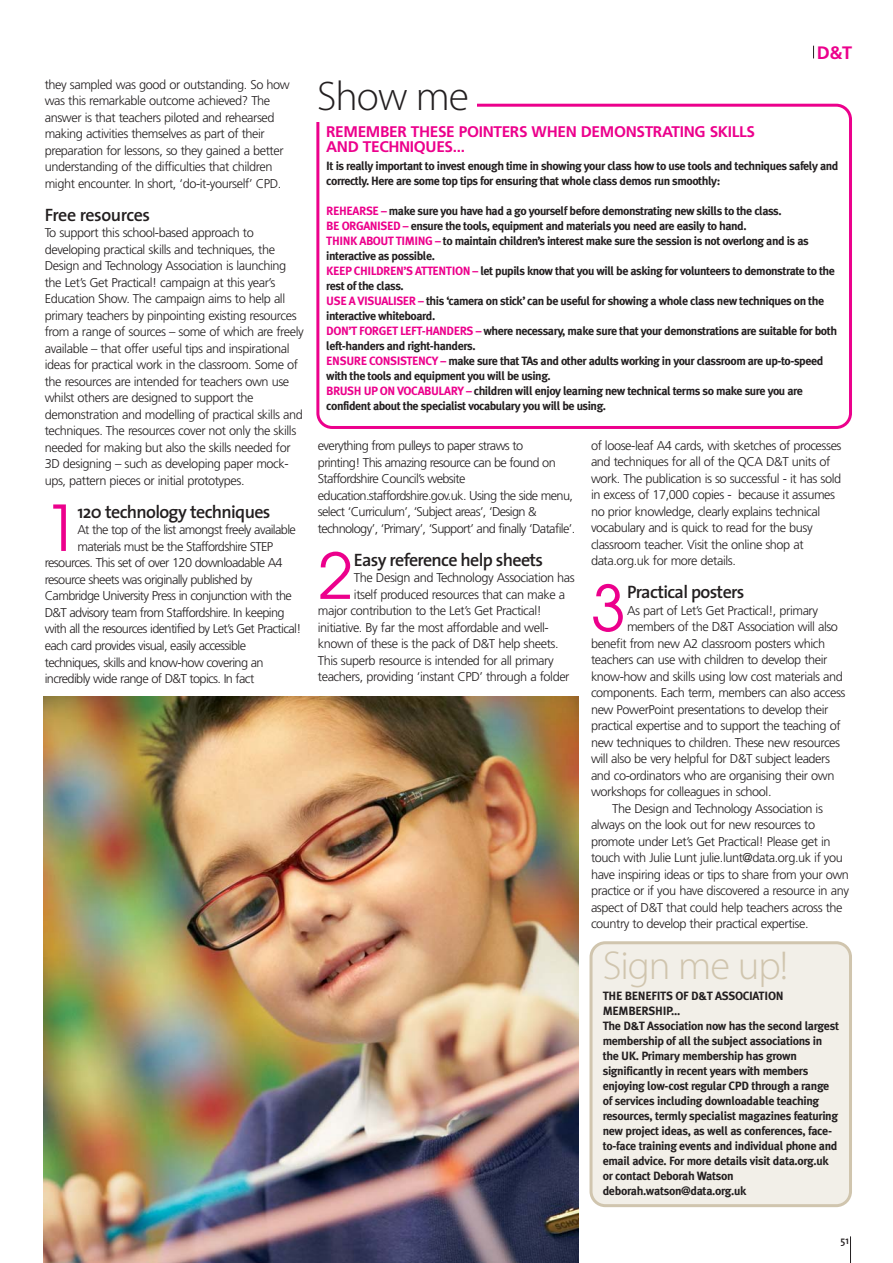
<style>
.page{position:relative;width:893px;height:1263px;background:#fff}
.page>*{position:absolute;margin:0;border:0;box-sizing:border-box;transform-origin:0 0}
.t1{font:62.85px "Avant Garde LT";color:#ec008c}
.t2{font:300 41.55px "Myriad Pro";letter-spacing:-.025em;color:#231f20}
.t3{font:300 40.5px "Myriad Pro";letter-spacing:-.025em;color:#d0c5ae}
.t4{font:600 18px "The Sans";letter-spacing:-.035em;color:#231f20}
.t5{font:700 18px "Frutiger LT";color:#ec008c}
.t6{font:700 15.45px/15.5px "Frutiger";letter-spacing:-.02em;color:#ec008c}
.t7{font:300 12.75px/16.5px "Frutiger";letter-spacing:-.035em;color:#231f20}
.t8{font:700 12px/15px "Meta Plus";letter-spacing:-.04em;color:#231f20}
.t9{font:600 10.5px "The Sans";color:#231f20}
.s1{color:#ec008c}
</style>
<div class="page">
<div style="left:589px;top:941px;width:262px;height:265px;background:#f2efe8"></div>
<svg style="left:316px;top:104px;width:535px;height:325px"></svg>
<div style="left:310px;top:90px;width:166px;height:32px;background:#fff"></div>
<img style="left:43px;top:696px;width:535px;height:566px">
<p class="t7" style="left:45px;top:77px;width:246px">they sampled was good or outstanding. So how was this remarkable outcome achieved? The answer is that teachers piloted and rehearsed making activities themselves as part of their preparation for lessons, so they gained a better understanding of the difficulties that children might encounter. In short, ‘do-it-yourself’ CPD.</p>
<h3 class="t4" style="left:45px;top:208px;width:107px">Free resources</h3>
<p class="t7" style="left:45px;top:225px;width:260px">To support this school-based approach to developing practical skills and techniques, the Design and Technology Association is launching the Let’s Get Practical! campaign at this year’s Education Show. The campaign aims to help all primary teachers by pinpointing existing resources from a range of sources – some of which are freely available – that offer useful tips and inspirational ideas for practical work in the classroom. Some of the resources are intended for teachers own use whilst others are designed to support the demonstration and modelling of practical skills and techniques. The resources cover not only the skills needed for making but also the skills needed for 3D designing – such as developing paper mock&shy;ups, pattern pieces or initial prototypes.</p>
<h1 class="t1" style="left:45px;top:491px;width:36px">1</h1>
<h3 class="t4" style="left:77px;top:505px;width:194px">120 technology techniques</h3>
<p class="t7" style="left:77px;top:522px;width:220px">At the top of the list amongst freely available</p>
<p class="t7" style="left:77px;top:539px;width:197px">materials must be the Staffordshire STEP</p>
<p class="t7" style="left:45px;top:555px;width:239px">resources. This set of over 120 downloadable A4</p>
<p class="t7" style="left:45px;top:572px;width:209px">resource sheets was originally published by</p>
<p class="t7" style="left:45px;top:588px;width:248px">Cambridge University Press in conjunction with the</p>
<p class="t7" style="left:45px;top:605px;width:241px">D&amp;T advisory team from Staffordshire. In keeping</p>
<p class="t7" style="left:45px;top:621px;width:258px">with all the resources identified by Let’s Get Practical!</p>
<p class="t7" style="left:45px;top:638px;width:203px">each card provides visual, easily accessible</p>
<p class="t7" style="left:45px;top:654px;width:220px">techniques, skills and know-how covering an</p>
<p class="t7" style="left:45px;top:671px;width:211px">incredibly wide range of D&amp;T topics. In fact</p>
<h2 class="t2" style="left:317px;top:80px;width:153px">Show me</h2>
<p class="t6" style="left:326px;top:125px;width:430px">REMEMBER THESE POINTERS WHEN DEMONSTRATING SKILLS<br>AND TECHNIQUES...</p>
<h3 class="t5" style="left:816px;top:42px;width:37px">D&amp;T</h3>
<p class="t8" style="left:326px;top:159px;width:513px">It is really important to invest enough time in showing your class how to use tools and techniques safely and correctly. Here are some top tips for ensuring that whole class demos run smoothly:</p>
<p class="t8" style="left:326px;top:204px;width:512px"><span class="s1">REHEARSE –</span> make sure you have had a go yourself before demonstrating new skills to the class.<br><span class="s1">BE ORGANISED –</span> ensure the tools, equipment and materials you need are easily to hand.<br><span class="s1">THINK ABOUT TIMING –</span> to maintain children’s interest make sure the session is not overlong and is as interactive as possible.<br><span class="s1">KEEP CHILDREN’S ATTENTION –</span> let pupils know that you will be asking for volunteers to demonstrate to the rest of the class.<br><span class="s1">USE A VISUALISER –</span> this ‘camera on stick’ can be useful for showing a whole class new techniques on the interactive whiteboard.<br><span class="s1">DON’T FORGET LEFT-HANDERS –</span> where necessary, make sure that your demonstrations are suitable for both left-handers and right-handers.<br><span class="s1">ENSURE CONSISTENCY –</span> make sure that TAs and other adults working in your classroom are up-to-speed with the tools and equipment you will be using.<br><span class="s1">BRUSH UP ON VOCABULARY –</span> children will enjoy learning new technical terms so make sure you are confident about the specialist vocabulary you will be using.</p>
<p class="t7" style="left:318px;top:438px;width:259px">everything from pulleys to paper straws to<br>printing! This amazing resource can be found on Staffordshire Council’s website education.staffordshire.gov.uk. Using the side menu, select ‘Curriculum’, ‘Subject areas’, ‘Design &amp; technology’, ‘Primary’, ‘Support’ and finally ‘Datafile’.</p>
<h1 class="t1" style="left:318px;top:539px;width:36px">2</h1>
<h3 class="t4" style="left:354px;top:553px;width:191px">Easy reference help sheets</h3>
<p class="t7" style="left:354px;top:570px;width:222px">The Design and Technology Association has</p>
<p class="t7" style="left:354px;top:587px;width:213px">itself produced resources that can make a</p>
<p class="t7" style="left:318px;top:603px;width:225px">major contribution to the Let’s Get Practical!</p>
<p class="t7" style="left:318px;top:620px;width:232px">initiative. By far the most affordable and well-</p>
<p class="t7" style="left:318px;top:636px;width:242px">known of these is the pack of D&amp;T help sheets.</p>
<p class="t7" style="left:318px;top:653px;width:237px">This superb resource is intended for all primary</p>
<p class="t7" style="left:318px;top:669px;width:253px">teachers, providing ‘instant CPD’ through a folder</p>
<p class="t7" style="left:590px;top:438px;width:252px">of loose-leaf A4 cards, with sketches of processes and techniques for all of the QCA D&amp;T units of work. The publication is so successful - it has sold in excess of 17,000 copies - because it assumes no prior knowledge, clearly explains technical vocabulary and is quick to read for the busy classroom teacher. Visit the online shop at data.org.uk for more details.</p>
<h1 class="t1" style="left:590px;top:571px;width:36px">3</h1>
<h3 class="t4" style="left:626px;top:585px;width:119px">Practical posters</h3>
<p class="t7" style="left:626px;top:603px;width:192px">As part of Let’s Get Practical!, primary</p>
<p class="t7" style="left:626px;top:619px;width:212px">members of the D&amp;T Association will also</p>
<p class="t7" style="left:590px;top:636px;width:235px">benefit from new A2 classroom posters which</p>
<p class="t7" style="left:590px;top:652px;width:238px">teachers can use with children to develop their</p>
<p class="t7" style="left:590px;top:669px;width:253px">know-how and skills using low cost materials and</p>
<p class="t7" style="left:590px;top:685px;width:256px">components. Each term, members can also access</p>
<p class="t7" style="left:590px;top:702px;width:239px">new PowerPoint presentations to develop their</p>
<p class="t7" style="left:590px;top:718px;width:251px">practical expertise and to support the teaching of</p>
<p class="t7" style="left:590px;top:735px;width:250px">new techniques to children. These new resources</p>
<p class="t7" style="left:590px;top:751px;width:240px">will also be very helpful for D&amp;T subject leaders</p>
<p class="t7" style="left:590px;top:768px;width:245px">and co-ordinators who are organising their own</p>
<p class="t7" style="left:590px;top:784px;width:182px">workshops for colleagues in school.</p>
<p class="t7" style="left:612px;top:801px;width:212px">The Design and Technology Association is</p>
<p class="t7" style="left:590px;top:817px;width:225px">always on the look out for new resources to</p>
<p class="t7" style="left:590px;top:834px;width:241px">promote under Let’s Get Practical! Please get in</p>
<p class="t7" style="left:590px;top:850px;width:253px">touch with Julie Lunt julie.lunt@data.org.uk if you</p>
<p class="t7" style="left:590px;top:867px;width:259px">have inspiring ideas or tips to share from your own</p>
<p class="t7" style="left:590px;top:883px;width:259px">practice or if you have discovered a resource in any</p>
<p class="t7" style="left:590px;top:900px;width:253px">aspect of D&amp;T that could help teachers across the</p>
<p class="t7" style="left:590px;top:916px;width:219px">country to develop their practical expertise.</p>
<h3 class="t3" style="left:602px;top:949px;width:187px">Sign me up!</h3>
<p class="t8" style="left:602px;top:988px;width:238px">THE BENEFITS OF D&amp;T ASSOCIATION MEMBERSHIP...<br>The D&amp;T Association now has the second largest membership of all the subject associations in the UK. Primary membership has grown significantly in recent years with members enjoying low-cost regular CPD through a range of services including downloadable teaching resources, termly specialist magazines featuring new project ideas, as well as conferences, face&shy;to-face training events and individual phone and email advice. For more details visit data.org.uk or contact Deborah Watson deborah.watson@data.org.uk</p>
<p class="t9" style="left:840px;top:1236px;width:10px">51</p>
</div>
